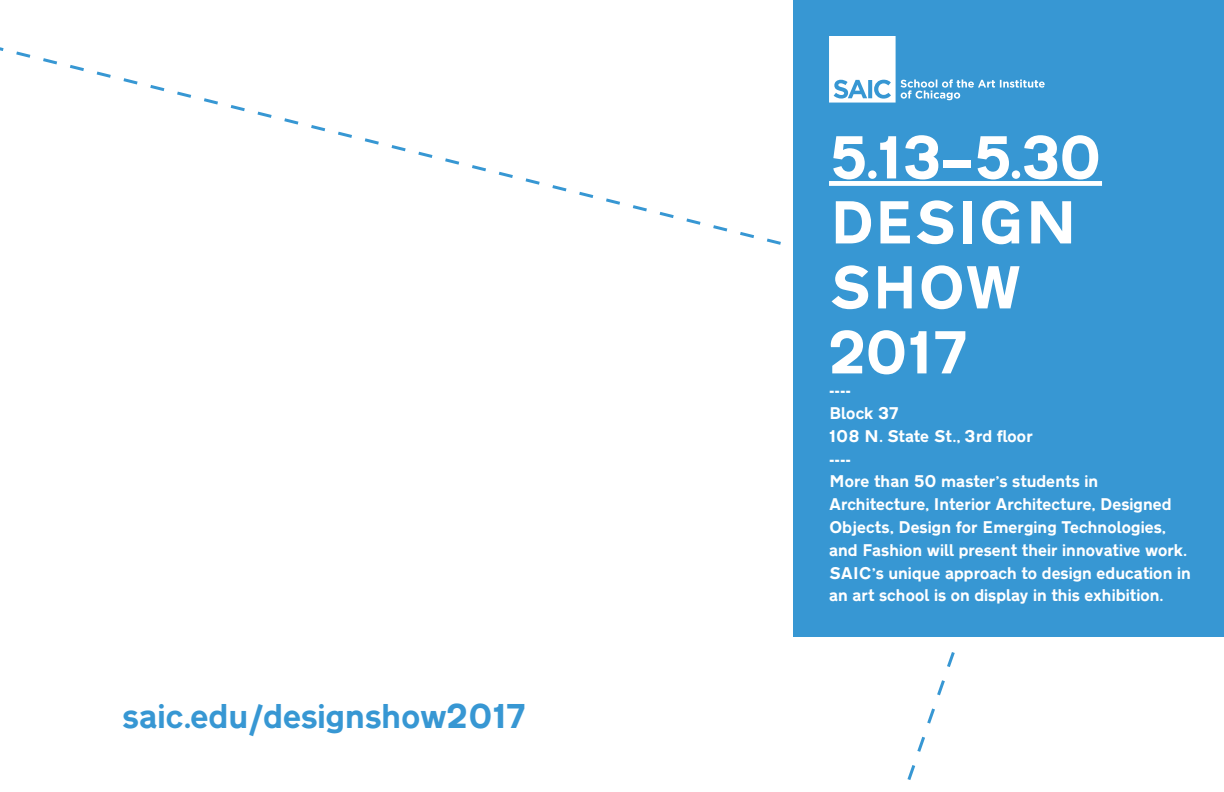
<style>
.page{position:relative;width:1224px;height:792px;background:#fff}
.page>*{position:absolute;margin:0;border:0;box-sizing:border-box;transform-origin:0 0}
.EVENT_NAME{font:700 63.3px "Transport D";letter-spacing:-.01em;color:#fff}
.DATE{font:700 63.3px "Transport D";color:#fff}
.EVENT_NAME-2{font:700 36px "Transport D";letter-spacing:-.01em;color:#3797d3}
.Paragraph_Style_1{font:700 17.7px/22.8px "Transport D";letter-spacing:-.01em;color:#fff}
.EVENT_NAME-3{font:700 17.7px "Transport D";letter-spacing:-.01em;color:#fff}
</style>
<div class="page">
<div style="left:794px;top:0;width:430px;height:637px;background:#3797d3"></div>
<div style="left:829px;top:181px;width:273px;height:5px;background:#fff"></div>
<svg style="left:829px;top:36px;width:216px;height:67px"></svg>
<svg style="left:0;top:47px;width:781px;height:198px"></svg>
<svg style="left:907px;top:652px;width:48px;height:128px"></svg>
<p class="EVENT_NAME-2" style="left:123px;top:686px;width:404px">saic.edu/designshow2017</p>
<p class="DATE" style="left:829px;top:105px;width:275px">5.13‒5.30</p>
<p class="EVENT_NAME" style="left:829px;top:170px;width:250px">DESIGN</p>
<p class="EVENT_NAME" style="left:829px;top:235px;width:195px">SHOW</p>
<p class="EVENT_NAME" style="left:829px;top:300px;width:139px">2017</p>
<p class="EVENT_NAME-3" style="left:829px;top:376px;width:24px">----</p>
<p class="EVENT_NAME-3" style="left:829px;top:398px;width:71px">Block 37</p>
<p class="EVENT_NAME-3" style="left:829px;top:421px;width:205px">108 N. State St., 3rd floor</p>
<p class="EVENT_NAME-3" style="left:829px;top:444px;width:24px">----</p>
<p class="Paragraph_Style_1" style="left:829px;top:468px;width:363px">More than 50 master’s students in Architecture, Interior Architecture, Designed Objects, Design for Emerging Technologies, and Fashion will present their innovative work.<br>SAIC’s unique approach to design education in an art school is on display in this exhibition.</p>
</div>
